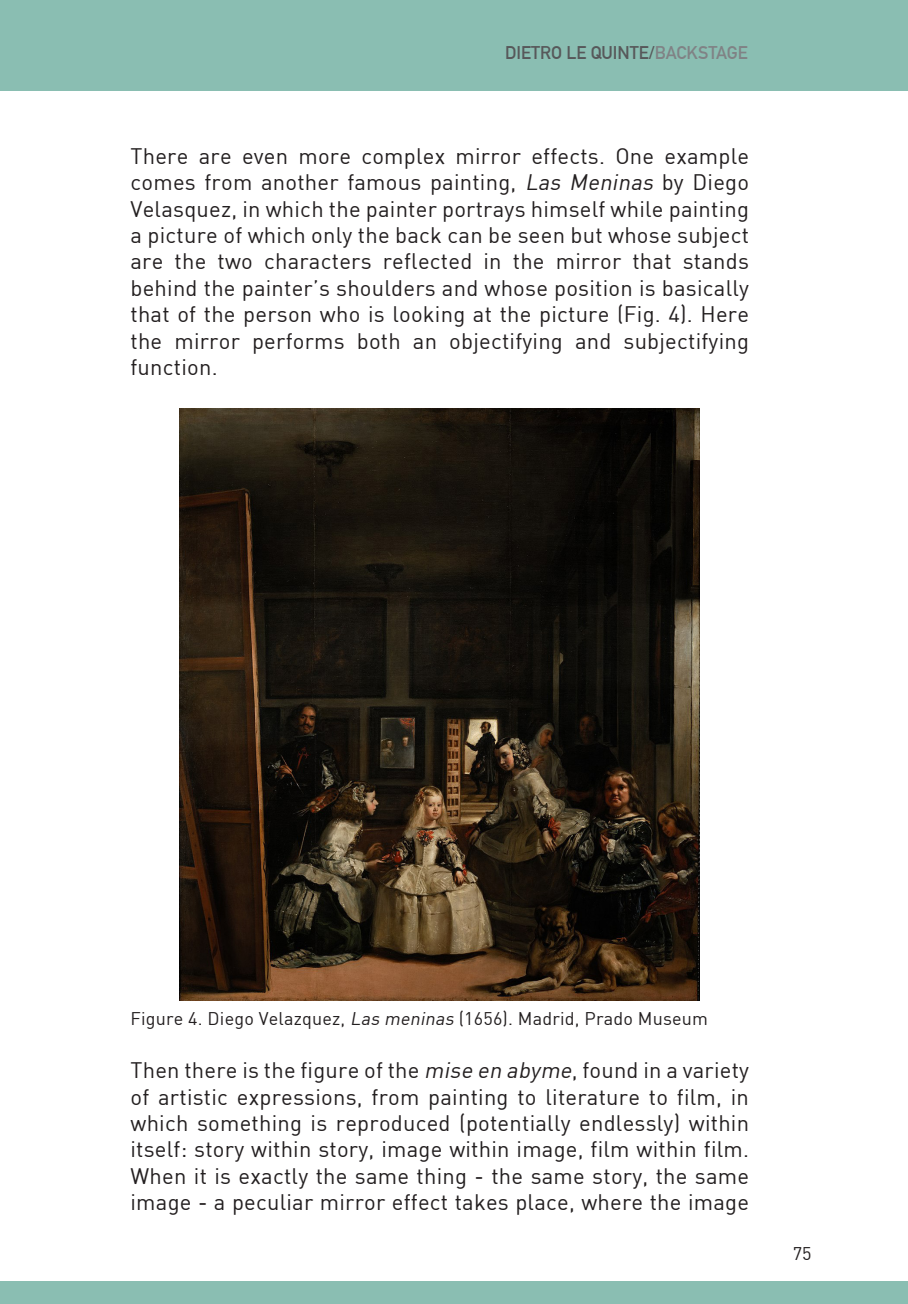
<style>
.page{position:relative;width:908px;height:1304px;background:#fff}
.page>*{position:absolute;margin:0;border:0;box-sizing:border-box;transform-origin:0 0}
.t1{font:22px/26.4px "DIN";letter-spacing:.01em;color:#231f20;text-align:justify}
.t2{font:18px "DIN";letter-spacing:.01em;color:#231f20}
.t3{font:700 18px "DIN Alternate";color:#57585a}
.s1{color:#808285}
.s2{font-style:italic}
</style>
<div class="page">
<div style="left:0;top:0;width:907px;height:90px;background:#8abeb2"></div>
<div style="left:0;top:1281px;width:907px;height:23px;background:#8abeb2"></div>
<img style="left:180px;top:408px;width:519px;height:593px">
<p class="t3" style="left:505px;top:42px;width:244px">DIETRO LE QUINTE/<span class="s1">BACKSTAGE</span></p>
<p class="t1" style="left:130px;top:142px;width:620px">There are even more complex mirror effects. One example comes from another famous painting, <span class="s2">Las Meninas</span> by Diego Velasquez, in which the painter portrays himself while painting a picture of which only the back can be seen but whose subject are the two characters reflected in the mirror that stands behind the painter’s shoulders and whose position is basically that of the person who is looking at the picture (Fig. 4). Here the mirror performs both an objectifying and subjectifying function.</p>
<p class="t2" style="left:130px;top:1007px;width:578px">Figure 4. Diego Velazquez, <span class="s2">Las meninas</span> (1656). Madrid, Prado Museum</p>
<p class="t1" style="left:130px;top:1056px;width:620px">Then there is the figure of the <span class="s2">mise en abyme</span>, found in a variety of artistic expressions, from painting to literature to film, in which something is reproduced (potentially endlessly) within itself: story within story, image within image, film within film.<br>When it is exactly the same thing - the same story, the same image - a peculiar mirror effect takes place, where the image</p>
<p class="t2" style="left:792px;top:1242px;width:20px">75</p>
</div>
